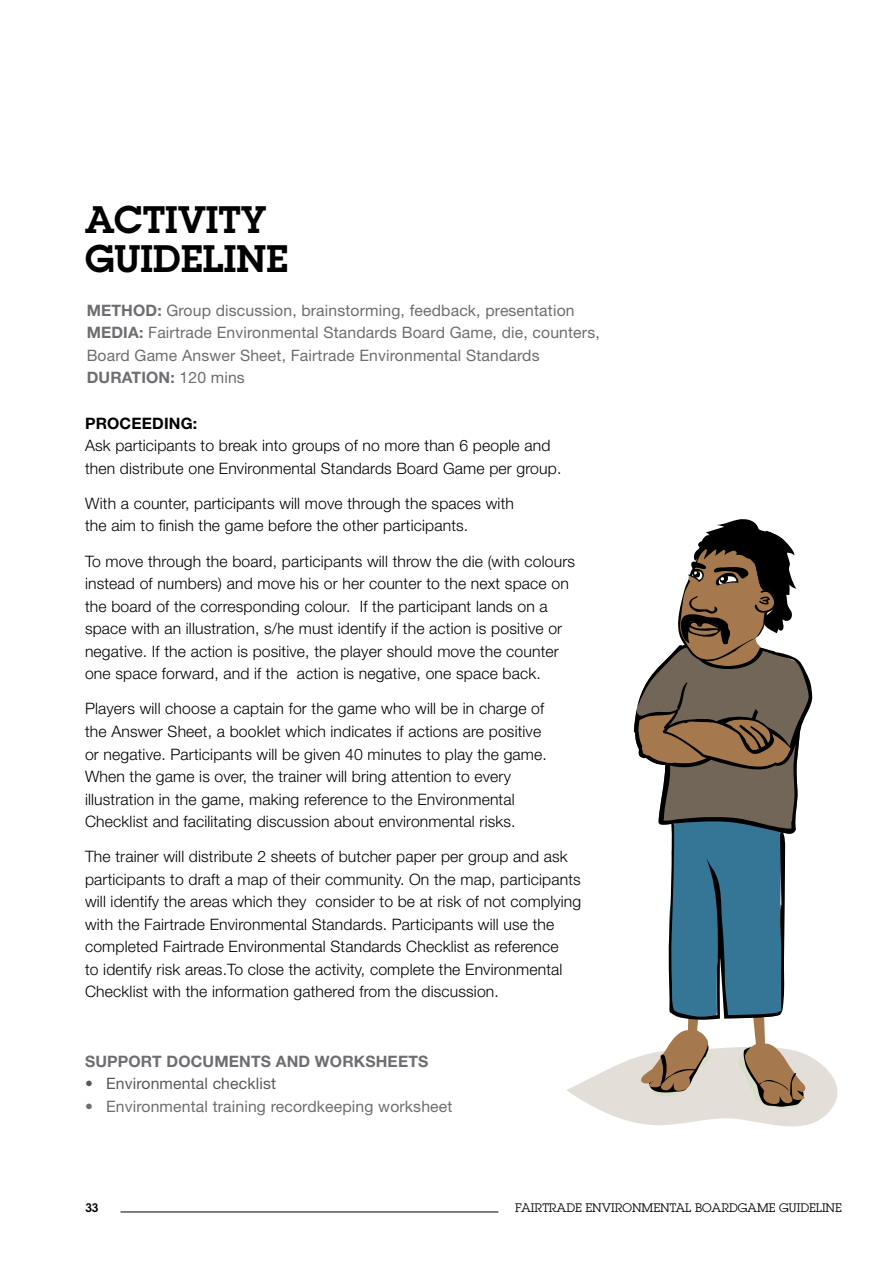
<style>
.page{position:relative;width:893px;height:1263px;background:#fff}
.page>*{position:absolute;margin:0;border:0;box-sizing:border-box;transform-origin:0 0}
.t1{font:600 37.5px/39px "Lubalin Graph Std";color:#000}
.t2{font:300 15.75px/22.5px "Helvetica Neue";letter-spacing:.01em;color:#000}
.t3{font:15.75px/22.5px "Helvetica Neue";letter-spacing:.01em;color:#6d6e71}
.t4{font:700 15.75px "Helvetica Neue";letter-spacing:.01em;color:#6d6e71}
.t5{font:15.75px "Helvetica Neue";letter-spacing:.01em;color:#58595b}
.t6{font:700 15.75px "Helvetica Neue";letter-spacing:.01em;color:#000}
.t7{font:12px "Lubalin Graph LT";color:#000}
.t8{font:600 12px "Lubalin Graph Std";color:#000}
.s1{font-weight:700}
</style>
<div class="page">
<hr style="left:121px;top:1212px;width:377px;height:1px;background:#000">
<svg style="left:567px;top:519px;width:271px;height:607px"></svg>
<h1 class="t1" style="left:85px;top:200px;width:205px">ACTIVITY<br>GUIDELINE</h1>
<p class="t3" style="left:87px;top:299px;width:515px"><span class="s1">METHOD:</span> Group discussion, brainstorming, feedback, presentation <span class="s1">MEDIA:</span> Fairtrade Environmental Standards Board Game, die, counters, Board Game Answer Sheet, Fairtrade Environmental Standards <span class="s1">DURATION:</span> 120 mins</p>
<p class="t6" style="left:85px;top:413px;width:114px">PROCEEDING:</p>
<p class="t2" style="left:85px;top:434px;width:478px">Ask participants to break into groups of no more than 6 people and then distribute one Environmental Standards Board Game per group.</p>
<p class="t2" style="left:85px;top:492px;width:430px">With a counter, participants will move through the spaces with the aim to finish the game before the other participants.</p>
<p class="t2" style="left:85px;top:549px;width:491px">To move through the board, participants will throw the die (with colours instead of numbers) and move his or her counter to the next space on the board of the corresponding colour. If the participant lands on a space with an illustration, s/he must identify if the action is positive or negative. If the action is positive, the player should move the counter one space forward, and if the action is negative, one space back.</p>
<p class="t2" style="left:85px;top:697px;width:463px">Players will choose a captain for the game who will be in charge of the Answer Sheet, a booklet which indicates if actions are positive or negative. Participants will be given 40 minutes to play the game.<br>When the game is over, the trainer will bring attention to every illustration in the game, making reference to the Environmental Checklist and facilitating discussion about environmental risks.</p>
<p class="t2" style="left:85px;top:845px;width:498px">The trainer will distribute 2 sheets of butcher paper per group and ask participants to draft a map of their community. On the map, participants will identify the areas which they consider to be at risk of not complying with the Fairtrade Environmental Standards. Participants will use the completed Fairtrade Environmental Standards Checklist as reference<br>to identify risk areas.To close the activity, complete the Environmental Checklist with the information gathered from the discussion.</p>
<p class="t4" style="left:85px;top:1051px;width:345px">SUPPORT DOCUMENTS AND WORKSHEETS</p>
<p class="t5" style="left:85px;top:1074px;width:193px">• Environmental checklist</p>
<p class="t3" style="left:85px;top:1094px;width:369px">• Environmental training recordkeeping worksheet</p>
<p class="t8" style="left:85px;top:1200px;width:15px">33</p>
<p class="t7" style="left:515px;top:1200px;width:328px">FAIRTRADE ENVIRONMENTAL BOARDGAME GUIDELINE</p>
</div>
